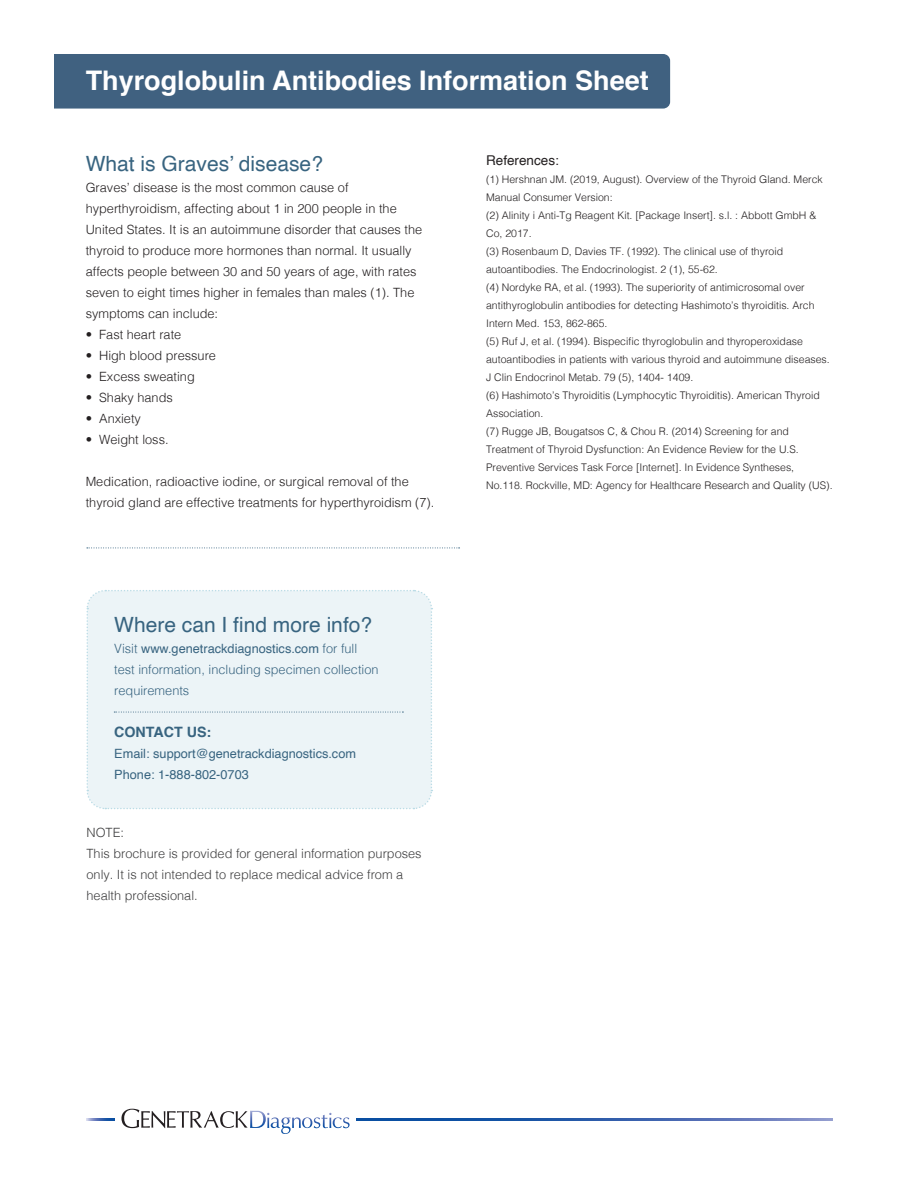
<style>
.page{position:relative;width:918px;height:1188px;background:#fff}
.page>*{position:absolute;margin:0;border:0;box-sizing:border-box;transform-origin:0 0}
.t1{font:700 27px "Helvetica";color:#fff}
.t2{font:21px "Helvetica";color:#386480}
.t3{font:700 14.25px "Helvetica";color:#386480}
.t4{font:13.5px "Helvetica";color:#231f20}
.t5{font:300 12.75px/21px "Helvetica";color:#231f20}
.t6{font:300 12.75px/21px "Helvetica";color:#3e3e3f}
.t7{font:300 12.75px/21px "Helvetica";color:#386480}
.t8{font:12.75px "Helvetica";color:#386480}
.t9{font:300 10.5px/18px "Helvetica";color:#231f20}
.s1{font-weight:400}
</style>
<div class="page">
<div style="left:54px;top:54px;width:616px;height:55px;background:#406180"></div>
<svg style="left:87px;top:548px;width:373px;height:1px"></svg>
<div style="left:86px;top:590px;width:347px;height:220px;background:#ecf4f7"></div>
<svg style="left:356px;top:1119px;width:477px;height:1px"></svg>
<svg style="left:87px;top:1119px;width:28px;height:1px"></svg>
<svg style="left:121px;top:1109px;width:229px;height:25px"></svg>
<p class="t1" style="left:86px;top:58px;width:565px">Thyroglobulin Antibodies Information Sheet</p>
<p class="t2" style="left:86px;top:147px;width:239px">What is Graves’ disease?</p>
<p class="t5" style="left:86px;top:176px;width:338px">Graves’ disease is the most common cause of hyperthyroidism, affecting about 1 in 200 people in the United States. It is an autoimmune disorder that causes the thyroid to produce more hormones than normal. It usually affects people between 30 and 50 years of age, with rates seven to eight times higher in females than males (1). The symptoms can include:</p>
<p class="t5" style="left:86px;top:323px;width:97px">• Fast heart rate</p>
<p class="t5" style="left:86px;top:344px;width:132px">• High blood pressure</p>
<p class="t5" style="left:86px;top:365px;width:111px">• Excess sweating</p>
<p class="t5" style="left:86px;top:386px;width:89px">• Shaky hands</p>
<p class="t5" style="left:86px;top:407px;width:57px">• Anxiety</p>
<p class="t5" style="left:86px;top:428px;width:84px">• Weight loss.</p>
<p class="t5" style="left:86px;top:470px;width:350px">Medication, radioactive iodine, or surgical removal of the thyroid gland are effective treatments for hyperthyroidism (7).</p>
<p class="t2" style="left:114px;top:609px;width:259px">Where can I find more info?</p>
<p class="t7" style="left:114px;top:638px;width:266px">Visit <span class="s1">www.genetrackdiagnostics.com</span> for full test information, including specimen collection requirements</p>
<p class="t3" style="left:114px;top:721px;width:99px">CONTACT US:</p>
<p class="t8" style="left:114px;top:744px;width:243px">Email: support@genetrackdiagnostics.com</p>
<p class="t8" style="left:114px;top:765px;width:136px">Phone: 1-888-802-0703</p>
<p class="t6" style="left:87px;top:821px;width:39px">NOTE:</p>
<p class="t6" style="left:87px;top:842px;width:337px">This brochure is provided for general information purposes only. It is not intended to replace medical advice from a health professional.</p>
<p class="t4" style="left:486px;top:150px;width:74px">References:</p>
<p class="t9" style="left:486px;top:170px;width:338px">(1) Hershnan JM. (2019, August). Overview of the Thyroid Gland. Merck<br>Manual Consumer Version:</p>
<p class="t9" style="left:486px;top:206px;width:332px">(2) Alinity i Anti-Tg Reagent Kit. [Package Insert]. s.l. : Abbott GmbH &amp;<br>Co, 2017.</p>
<p class="t9" style="left:486px;top:242px;width:299px">(3) Rosenbaum D, Davies TF. (1992). The clinical use of thyroid autoantibodies. The Endocrinologist. 2 (1), 55-62.</p>
<p class="t9" style="left:486px;top:278px;width:330px">(4) Nordyke RA, et al. (1993). The superiority of antimicrosomal over antithyroglobulin antibodies for detecting Hashimoto’s thyroiditis. Arch<br>Intern Med. 153, 862-865.</p>
<p class="t9" style="left:486px;top:332px;width:345px">(5) Ruf J, et al. (1994). Bispecific thyroglobulin and thyroperoxidase autoantibodies in patients with various thyroid and autoimmune diseases.<br>J Clin Endocrinol Metab. 79 (5), 1404- 1409.</p>
<p class="t9" style="left:486px;top:386px;width:335px">(6) Hashimoto’s Thyroiditis (Lymphocytic Thyroiditis). American Thyroid<br>Association.</p>
<p class="t9" style="left:486px;top:422px;width:348px">(7) Rugge JB, Bougatsos C, &amp; Chou R. (2014) Screening for and Treatment of Thyroid Dysfunction: An Evidence Review for the U.S.<br>Preventive Services Task Force [Internet]. In Evidence Syntheses, No.118. Rockville, MD: Agency for Healthcare Research and Quality (US).</p>
</div>
